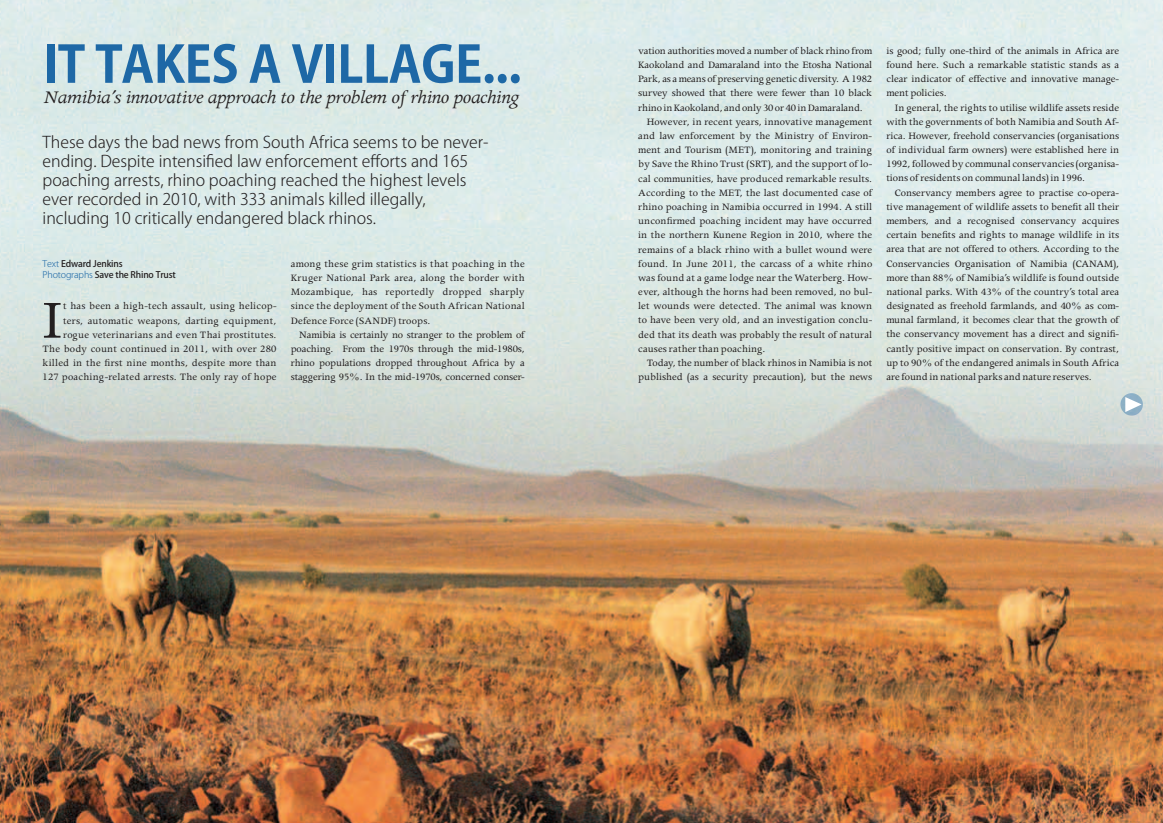
<style>
.page{position:relative;width:1163px;height:823px;background:#fff}
.page>*{position:absolute;margin:0;border:0;box-sizing:border-box;transform-origin:0 0}
.t1{font:60.2px "Apollo";color:#231f20}
.t2{font:700 50px "Koz Go Pro";letter-spacing:-.01em;color:#1e68a6}
.t3{font:italic 20px "Apollo";letter-spacing:-.02em;color:#231f20}
.t4{font:300 16px/19px "Koz Go Pro";color:#231f20}
.t5{font:11px/14.2px "Apollo";letter-spacing:.01em;color:#231f20;text-align:justify}
.t6{font:11px "Apollo";letter-spacing:-.01em;color:#231f20}
.t7{font:500 9px/11px "Koz Go Std";letter-spacing:-.015em;color:#231f20}
.s1{font-weight:300;color:#1e68a6}
</style>
<div class="page">
<img style="left:0;top:0;width:1162px;height:822px">
<svg style="left:1120px;top:393px;width:22px;height:22px"></svg>
<svg style="left:1125px;top:397px;width:16px;height:15px"></svg>
<h2 class="t2" style="left:43px;top:32px;width:479px">IT TAKES A VILLAGE...</h2>
<h3 class="t3" style="left:43px;top:86px;width:477px">Namibia’s innovative approach to the problem of rhino poaching</h3>
<p class="t4" style="left:43px;top:133px;width:447px">These days the bad news from South Africa seems to be never&shy;ending. Despite intensified law enforcement efforts and 165 poaching arrests, rhino poaching reached the highest levels ever recorded in 2010, with 333 animals killed illegally, including 10 critically endangered black rhinos.</p>
<p class="t7" style="left:43px;top:258px;width:135px"><span class="s1">Text</span> Edward Jenkins<br><span class="s1">Photographs</span> Save the Rhino Trust</p>
<h1 class="t1" style="left:43px;top:287px;width:21px">I</h1>
<p class="t5" style="left:43px;top:299px;width:235px;text-align:right">t has been a high-tech assault, using helicop&shy;ters, automatic weapons, darting equipment, rogue veterinarians and even Thai prostitutes.<br>The body count continued in 2011, with over 280 killed in the first nine months, despite more than 127 poaching-related arrests. The only ray of hope</p>
<p class="t5" style="left:291px;top:256px;width:235px">among these grim statistics is that poaching in the Kruger National Park area, along the border with Mozambique, has reportedly dropped sharply since the deployment of the South African National Defence Force (SANDF) troops.</p>
<p class="t5" style="left:291px;top:327px;width:235px;text-indent:9px">Namibia is certainly no stranger to the problem of poaching. From the 1970s through the mid-1980s, rhino populations dropped throughout Africa by a staggering 95%. In the mid-1970s, concerned conser-</p>
<p class="t6" style="left:638px;top:45px;width:235px">vation authorities moved a number of black rhino from</p>
<p class="t6" style="left:638px;top:59px;width:235px">Kaokoland and Damaraland into the Etosha National</p>
<p class="t6" style="left:638px;top:73px;width:235px">Park, as a means of preserving genetic diversity. A 1982</p>
<p class="t6" style="left:638px;top:87px;width:235px">survey showed that there were fewer than 10 black</p>
<p class="t6" style="left:638px;top:101px;width:226px">rhino in Kaokoland, and only 30 or 40 in Damaraland.</p>
<p class="t5" style="left:646px;top:115px;width:227px">However, in recent years, innovative management</p>
<p class="t5" style="left:638px;top:129px;width:235px">and law enforcement by the Ministry of Environ-</p>
<p class="t5" style="left:638px;top:143px;width:235px">ment and Tourism (MET), monitoring and training</p>
<p class="t5" style="left:638px;top:157px;width:235px">by Save the Rhino Trust (SRT), and the support of lo-</p>
<p class="t5" style="left:638px;top:171px;width:235px">cal communities, have produced remarkable results.</p>
<p class="t5" style="left:638px;top:185px;width:235px">According to the MET, the last documented case of</p>
<p class="t5" style="left:638px;top:200px;width:235px">rhino poaching in Namibia occurred in 1994. A still</p>
<p class="t5" style="left:638px;top:214px;width:235px">unconfirmed poaching incident may have occurred</p>
<p class="t5" style="left:638px;top:228px;width:235px">in the northern Kunene Region in 2010, where the</p>
<p class="t5" style="left:638px;top:242px;width:235px">remains of a black rhino with a bullet wound were</p>
<p class="t5" style="left:638px;top:256px;width:235px">found. In June 2011, the carcass of a white rhino</p>
<p class="t5" style="left:638px;top:271px;width:235px">was found at a game lodge near the Waterberg. How-</p>
<p class="t5" style="left:638px;top:285px;width:235px">ever, although the horns had been removed, no bul-</p>
<p class="t5" style="left:638px;top:299px;width:235px">let wounds were detected. The animal was known</p>
<p class="t5" style="left:638px;top:313px;width:235px">to have been very old, and an investigation conclu-</p>
<p class="t5" style="left:638px;top:327px;width:235px">ded that its death was probably the result of natural</p>
<p class="t5" style="left:638px;top:341px;width:129px">causes rather than poaching.</p>
<p class="t5" style="left:646px;top:356px;width:227px">Today, the number of black rhinos in Namibia is not</p>
<p class="t5" style="left:638px;top:370px;width:235px">published (as a security precaution), but the news</p>
<p class="t5" style="left:886px;top:44px;width:234px">is good; fully one-third of the animals in Africa are found here. Such a remarkable statistic stands as a clear indicator of effective and innovative manage&shy;ment policies.</p>
<p class="t5" style="left:886px;top:100px;width:234px;text-indent:9px">In general, the rights to utilise wildlife assets reside with the governments of both Namibia and South Af&shy;rica. However, freehold conservancies (organisations of individual farm owners) were established here in 1992, followed by communal conservancies (organisa&shy;tions of residents on communal lands) in 1996.</p>
<p class="t5" style="left:886px;top:185px;width:234px;text-indent:9px">Conservancy members agree to practise co-opera&shy;tive management of wildlife assets to benefit all their members, and a recognised conservancy acquires certain benefits and rights to manage wildlife in its area that are not offered to others. According to the Conservancies Organisation of Namibia (CANAM), more than 88% of Namibia’s wildlife is found outside national parks. With 43% of the country’s total area designated as freehold farmlands, and 40% as com&shy;munal farmland, it becomes clear that the growth of the conservancy movement has a direct and signifi&shy;cantly positive impact on conservation. By contrast, up to 90% of the endangered animals in South Africa are found in national parks and nature reserves.</p>
</div>
